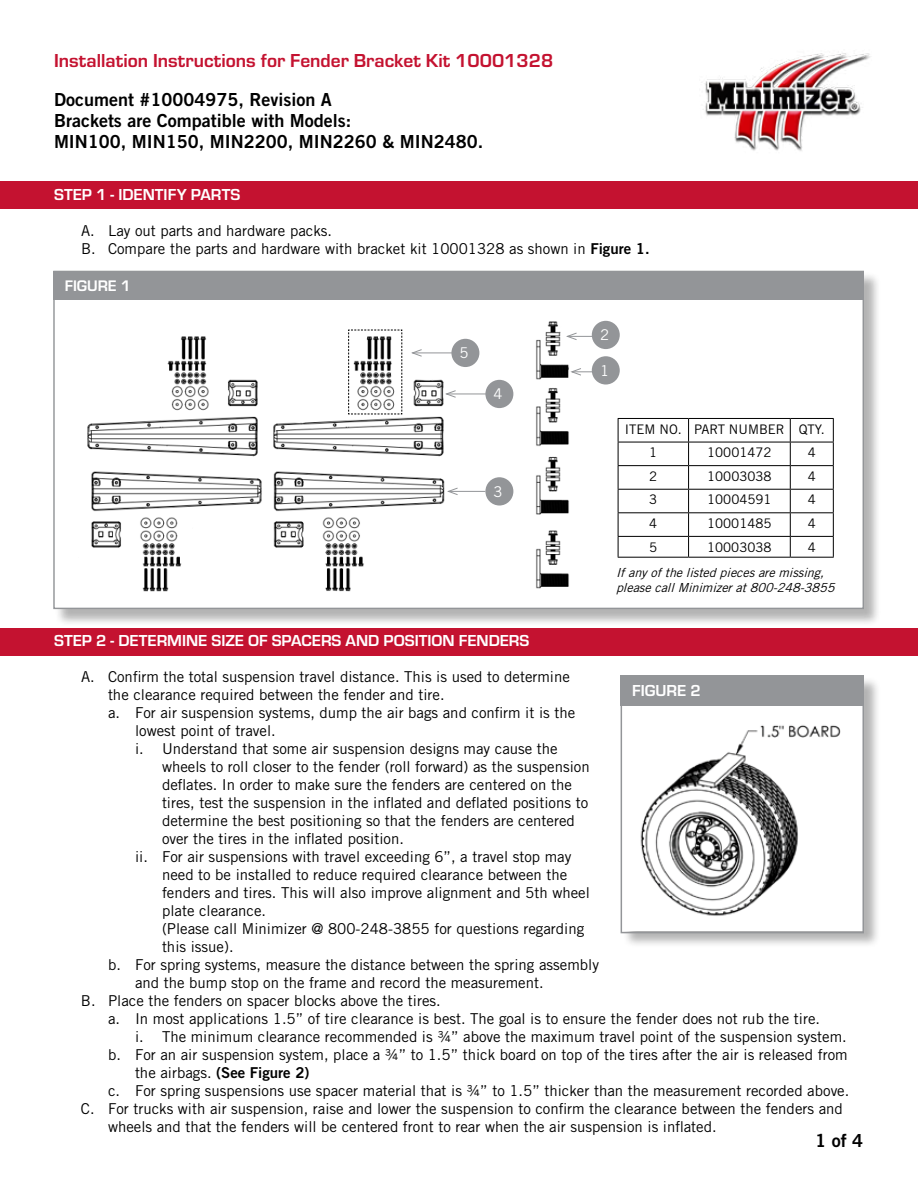
<style>
.page{position:relative;width:918px;height:1188px;background:#fff}
.page>*{position:absolute;margin:0;border:0;box-sizing:border-box;transform-origin:0 0}
.t1{font:700 19.5px "Eurostile";color:#c41230}
.t2{font:18px/21px "Trade Gothic LT Std Bd 2";color:#000}
.t3{font:700 16.5px "Eurostile";color:#fff}
.t4{font:700 15.9px "Eurostile";color:#fff}
.t5{font:15px/18px "Trade Gothic LT Std";color:#000}
.t6{font:15px "Trade Gothic LT Std Bd 2";color:#000}
.t7{font:14.85px "Trade Gothic LT Std";color:#fff}
.t8{font:13.2px/23.5px "Trade Gothic LT Std";color:#000}
.t9{font:italic 12.45px/15px "Trade Gothic LT Std";color:#000}
.s1{font-family:"Trade Gothic LT Std Bd 2"}
.s2{font-family:"Trade Gothic LT Std"}
</style>
<div class="page">
<div style="left:54px;top:271px;width:827px;height:355px;background:#000;opacity:.3"></div>
<div style="left:53px;top:271px;width:811px;height:338px;background:#fff;border:1px solid #939598"></div>
<img style="left:87px;top:329px;width:362px;height:263px">
<div style="left:0;top:628px;width:918px;height:28px;background:#c41230"></div>
<div style="left:0;top:181px;width:918px;height:28px;background:#c41230"></div>
<img style="left:536px;top:321px;width:33px;height:268px">
<div style="left:53px;top:271px;width:811px;height:29px;background:#939598"></div>
<img style="left:703px;top:53px;width:168px;height:98px">
<hr style="left:618px;top:418px;width:71px;height:1px;background:#000">
<hr style="left:689px;top:418px;width:101px;height:1px;background:#000">
<hr style="left:790px;top:418px;width:44px;height:1px;background:#000">
<hr style="left:618px;top:442px;width:71px;height:1px;background:#000">
<hr style="left:689px;top:442px;width:101px;height:1px;background:#000">
<hr style="left:790px;top:442px;width:44px;height:1px;background:#000">
<hr style="left:618px;top:465px;width:71px;height:1px;background:#000">
<hr style="left:689px;top:465px;width:101px;height:1px;background:#000">
<hr style="left:790px;top:465px;width:44px;height:1px;background:#000">
<hr style="left:618px;top:489px;width:71px;height:1px;background:#000">
<hr style="left:689px;top:489px;width:101px;height:1px;background:#000">
<hr style="left:790px;top:489px;width:44px;height:1px;background:#000">
<hr style="left:618px;top:512px;width:71px;height:1px;background:#000">
<hr style="left:689px;top:512px;width:101px;height:1px;background:#000">
<hr style="left:790px;top:512px;width:44px;height:1px;background:#000">
<hr style="left:618px;top:536px;width:71px;height:1px;background:#000">
<svg style="left:618px;top:419px;width:1px;height:138px"></svg>
<hr style="left:689px;top:536px;width:101px;height:1px;background:#000">
<svg style="left:688px;top:419px;width:1px;height:138px"></svg>
<hr style="left:790px;top:536px;width:44px;height:1px;background:#000">
<svg style="left:790px;top:419px;width:1px;height:138px"></svg>
<svg style="left:833px;top:419px;width:1px;height:138px"></svg>
<hr style="left:618px;top:557px;width:71px;height:1px;background:#000">
<hr style="left:689px;top:557px;width:101px;height:1px;background:#000">
<hr style="left:790px;top:557px;width:44px;height:1px;background:#000">
<div style="left:623px;top:677px;width:258px;height:271px;background:#000;opacity:.3"></div>
<div style="left:621px;top:675px;width:242px;height:256px;background:#fff"></div>
<div style="left:621px;top:675px;width:243px;height:30px;background:#939598"></div>
<div style="left:621px;top:678px;width:243px;height:255px;border:2px solid #939598"></div>
<img style="left:640px;top:725px;width:201px;height:191px">
<svg style="left:348px;top:329px;width:54px;height:86px"></svg>
<div style="left:592px;top:321px;width:28px;height:28px;background:#939598;border-radius:50%"></div>
<div style="left:592px;top:356px;width:28px;height:29px;background:#939598;border-radius:50%"></div>
<div style="left:485px;top:477px;width:28px;height:29px;background:#939598;border-radius:50%"></div>
<div style="left:451px;top:339px;width:28px;height:28px;background:#939598;border-radius:50%"></div>
<div style="left:485px;top:380px;width:28px;height:28px;background:#939598;border-radius:50%"></div>
<hr style="left:413px;top:353px;width:41px;height:1px;background:#939598">
<svg style="left:410px;top:349px;width:13px;height:8px"></svg>
<hr style="left:447px;top:394px;width:41px;height:1px;background:#939598">
<svg style="left:444px;top:390px;width:13px;height:8px"></svg>
<hr style="left:448px;top:491px;width:37px;height:1px;background:#939598">
<svg style="left:446px;top:487px;width:13px;height:9px"></svg>
<svg style="left:565px;top:332px;width:28px;height:9px"></svg>
<svg style="left:570px;top:368px;width:23px;height:8px"></svg>
<div style="left:405px;top:562px;width:42px;height:39px;background:#fff"></div>
<h1 class="t1" style="left:54px;top:47px;width:501px">Installation Instructions for Fender Bracket Kit 10001328</h1>
<p class="t2" style="left:54px;top:89px;width:431px">Document #10004975, Revision A<br>Brackets are Compatible with Models:<br>MIN100, MIN150, MIN2200, MIN2260 &amp; MIN2480.</p>
<p class="t3" style="left:54px;top:183px;width:188px">STEP 1 - IDENTIFY PARTS</p>
<p class="t5" style="left:81px;top:221px;width:570px">A. Lay out parts and hardware packs.<br>B. Compare the parts and hardware with bracket kit 10001328 as shown in <span class="s1">Figure 1.</span></p>
<p class="t4" style="left:65px;top:274px;width:67px">FIGURE 1</p>
<p class="t7" style="left:460px;top:344px;width:11px">5</p>
<p class="t7" style="left:494px;top:385px;width:11px">4</p>
<p class="t7" style="left:494px;top:482px;width:11px">3</p>
<p class="t7" style="left:600px;top:326px;width:11px">2</p>
<p class="t7" style="left:600px;top:361px;width:11px">1</p>
<p class="t8" style="left:649px;top:417px;width:177px;text-indent:-25px">ITEM NO. PART NUMBER QTY.<br>1</p>
<p class="t8" style="left:707px;top:441px;width:66px">10001472</p>
<p class="t8" style="left:808px;top:441px;width:10px">4</p>
<p class="t8" style="left:649px;top:464px;width:10px">2</p>
<p class="t8" style="left:707px;top:464px;width:66px">10003038</p>
<p class="t8" style="left:808px;top:464px;width:10px">4</p>
<p class="t8" style="left:649px;top:488px;width:10px">3</p>
<p class="t8" style="left:707px;top:488px;width:66px">10004591</p>
<p class="t8" style="left:808px;top:488px;width:10px">4</p>
<p class="t8" style="left:649px;top:511px;width:10px">4</p>
<p class="t8" style="left:707px;top:511px;width:66px">10001485</p>
<p class="t8" style="left:808px;top:511px;width:10px">4</p>
<p class="t8" style="left:649px;top:535px;width:10px">5</p>
<p class="t8" style="left:707px;top:535px;width:66px">10003038</p>
<p class="t8" style="left:808px;top:535px;width:10px">4</p>
<p class="t9" style="left:616px;top:565px;width:224px">Ifanyofthelistedpiecesaremissing, pleasecallMinimizerat800-248-3855</p>
<p class="t3" style="left:54px;top:628px;width:477px">STEP 2 - DETERMINE SIZE OF SPACERS AND POSITION FENDERS</p>
<p class="t5" style="left:81px;top:667px;width:491px">A. Confirm the total suspension travel distance. This is used to determine</p>
<p class="t5" style="left:108px;top:685px;width:338px">the clearance required between the fender and tire.</p>
<p class="t5" style="left:108px;top:703px;width:469px">a. For air suspension systems, dump the air bags and confirm it is the</p>
<p class="t5" style="left:135px;top:721px;width:142px">lowest point of travel.</p>
<p class="t5" style="left:135px;top:739px;width:424px">i. Understand that some air suspension designs may cause the</p>
<p class="t5" style="left:162px;top:757px;width:429px">wheels to roll closer to the fender (roll forward) as the suspension</p>
<p class="t5" style="left:162px;top:775px;width:411px">deflates. In order to make sure the fenders are centered on the</p>
<p class="t5" style="left:162px;top:793px;width:428px">tires, test the suspension in the inflated and deflated positions to</p>
<p class="t5" style="left:162px;top:811px;width:414px">determine the best positioning so that the fenders are centered</p>
<p class="t5" style="left:162px;top:829px;width:244px">over the tires in the inflated position.</p>
<p class="t5" style="left:135px;top:847px;width:438px">ii. For air suspensions with travel exceeding 6”, a travel stop may</p>
<p class="t5" style="left:162px;top:865px;width:407px">need to be installed to reduce required clearance between the</p>
<p class="t5" style="left:162px;top:883px;width:429px">fenders and tires. This will also improve alignment and 5th wheel</p>
<p class="t5" style="left:162px;top:901px;width:106px">plate clearance.</p>
<p class="t5" style="left:162px;top:919px;width:424px">(Please call Minimizer @ 800-248-3855 for questions regarding</p>
<p class="t5" style="left:162px;top:937px;width:73px">this issue).</p>
<p class="t5" style="left:108px;top:955px;width:493px">b. For spring systems, measure the distance between the spring assembly</p>
<p class="t5" style="left:135px;top:973px;width:410px">and the bump stop on the frame and record the measurement.</p>
<p class="t5" style="left:81px;top:991px;width:361px">B. Place the fenders on spacer blocks above the tires.</p>
<p class="t5" style="left:108px;top:1009px;width:714px">a. In most applications 1.5” of tire clearance is best. The goal is to ensure the fender does not rub the tire.</p>
<p class="t5" style="left:135px;top:1027px;width:713px">i. The minimum clearance recommended is ¾” above the maximum travel point of the suspension system.</p>
<p class="t5" style="left:108px;top:1045px;width:741px">b. For an air suspension system, place a ¾” to 1.5” thick board on top of the tires after the air is released from</p>
<p class="t6" style="left:135px;top:1063px;width:176px"><span class="s2">the airbags.</span> (See Figure 2)</p>
<p class="t5" style="left:108px;top:1081px;width:743px">c. For spring suspensions use spacer material that is ¾” to 1.5” thicker than the measurement recorded above.</p>
<p class="t5" style="left:81px;top:1099px;width:763px">C. For trucks with air suspension, raise and lower the suspension to confirm the clearance between the fenders and</p>
<p class="t5" style="left:108px;top:1117px;width:610px">wheels and that the fenders will be centered front to rear when the air suspension is inflated.</p>
<p class="t3" style="left:632px;top:679px;width:70px">FIGURE 2</p>
<p class="t2" style="left:815px;top:1130px;width:49px">1 of 4</p>
</div>
